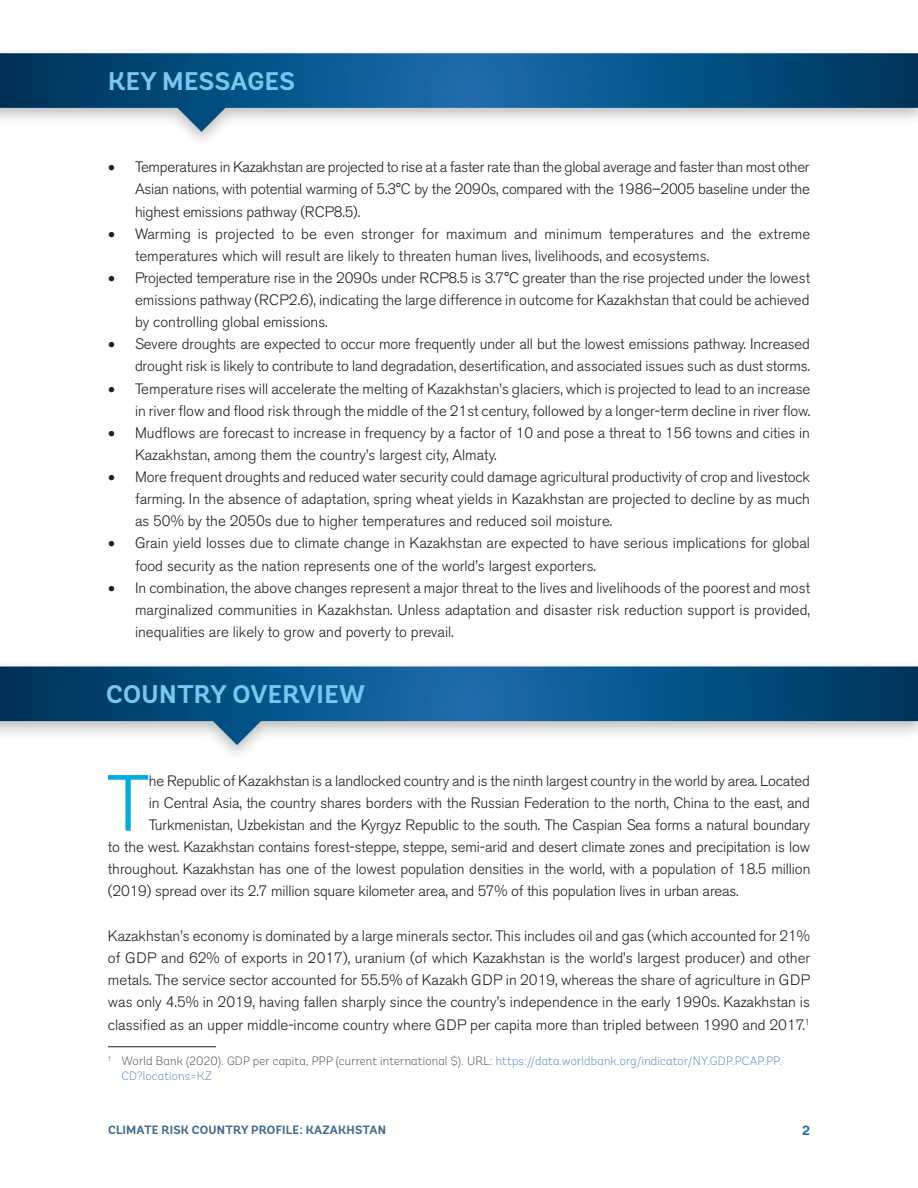
<style>
.page{position:relative;width:918px;height:1188px;background:#fff}
.page>*{position:absolute;margin:0;border:0;box-sizing:border-box;transform-origin:0 0}
.t1{font:300 78.75px "Akzidenz Grotesk BE";color:#00abe5}
.t2{font:700 25.5px "Andes";letter-spacing:.015em;color:#78c7ef}
.t3{font:300 15px/22.2px "Akzidenz Grotesk BE";color:#231f20;text-align:justify}
.t4{font:700 13.5px "Andes";color:#236bad}
.t5{font:200 12px/15px "Andes";letter-spacing:.015em;color:#236bad}
.t6{font:700 12px "Andes";letter-spacing:.015em;color:#3f6a8d}
.s1{color:#231f20}
</style>
<div class="page">
<svg style="left:0;top:667px;width:918px;height:78px"></svg>
<svg style="left:0;top:53px;width:918px;height:79px"></svg>
<hr style="left:108px;top:1046px;width:108px;height:1px;background:#231f20">
<h2 class="t2" style="left:108px;top:66px;width:188px">KEY MESSAGES</h2>
<p class="t3" style="left:135px;top:156px;width:676px;text-indent:-27px">• Temperatures in Kazakhstan are projected to rise at a faster rate than the global average and faster than most other Asian nations, with potential warming of 5.3°C by the 2090s, compared with the 1986–2005 baseline under the highest emissions pathway (RCP8.5).</p>
<p class="t3" style="left:135px;top:223px;width:677px;text-indent:-27px">• Warming is projected to be even stronger for maximum and minimum temperatures and the extreme temperatures which will result are likely to threaten human lives, livelihoods, and ecosystems.</p>
<p class="t3" style="left:135px;top:267px;width:677px;text-indent:-27px">• Projected temperature rise in the 2090s under RCP8.5 is 3.7°C greater than the rise projected under the lowest emissions pathway (RCP2.6), indicating the large difference in outcome for Kazakhstan that could be achieved by controlling global emissions.</p>
<p class="t3" style="left:108px;top:333px;width:704px;text-align:right">• Severe droughts are expected to occur more frequently under all but the lowest emissions pathway. Increased drought risk is likely to contribute to land degradation, desertification, and associated issues such as dust storms.</p>
<p class="t3" style="left:108px;top:378px;width:704px;text-align:right">• Temperature rises will accelerate the melting of Kazakhstan’s glaciers, which is projected to lead to an increase in river flow and flood risk through the middle of the 21st century, followed by a longer-term decline in river flow.</p>
<p class="t3" style="left:135px;top:422px;width:677px;text-indent:-27px">• Mudflows are forecast to increase in frequency by a factor of 10 and pose a threat to 156 towns and cities in<br>Kazakhstan, among them the country’s largest city, Almaty.</p>
<p class="t3" style="left:135px;top:466px;width:677px;text-indent:-27px">• More frequent droughts and reduced water security could damage agricultural productivity of crop and livestock farming. In the absence of adaptation, spring wheat yields in Kazakhstan are projected to decline by as much as 50% by the 2050s due to higher temperatures and reduced soil moisture.</p>
<p class="t3" style="left:135px;top:532px;width:676px;text-indent:-27px">• Grain yield losses due to climate change in Kazakhstan are expected to have serious implications for global food security as the nation represents one of the world’s largest exporters.</p>
<p class="t3" style="left:135px;top:577px;width:677px;text-indent:-27px">• In combination, the above changes represent a major threat to the lives and livelihoods of the poorest and most marginalized communities in Kazakhstan. Unless adaptation and disaster risk reduction support is provided, inequalities are likely to grow and poverty to prevail.</p>
<h2 class="t2" style="left:106px;top:679px;width:260px">COUNTRY OVERVIEW</h2>
<h1 class="t1" style="left:107px;top:759px;width:44px">T</h1>
<p class="t3" style="left:149px;top:770px;width:663px">he Republic of Kazakhstan is a landlocked country and is the ninth largest country in the world by area. Located</p>
<p class="t3" style="left:149px;top:792px;width:663px">in Central Asia, the country shares borders with the Russian Federation to the north, China to the east, and</p>
<p class="t3" style="left:149px;top:814px;width:663px">Turkmenistan, Uzbekistan and the Kyrgyz Republic to the south. The Caspian Sea forms a natural boundary</p>
<p class="t3" style="left:108px;top:836px;width:704px">to the west. Kazakhstan contains forest-steppe, steppe, semi-arid and desert climate zones and precipitation is low</p>
<p class="t3" style="left:108px;top:858px;width:704px">throughout. Kazakhstan has one of the lowest population densities in the world, with a population of 18.5 million</p>
<p class="t3" style="left:108px;top:880px;width:632px">(2019) spread over its 2.7 million square kilometer area, and 57% of this population lives in urban areas.</p>
<p class="t3" style="left:108px;top:925px;width:704px">Kazakhstan’s economy is dominated by a large minerals sector. This includes oil and gas (which accounted for 21% of GDP and 62% of exports in 2017), uranium (of which Kazakhstan is the world’s largest producer) and other metals. The service sector accounted for 55.5% of Kazakh GDP in 2019, whereas the share of agriculture in GDP was only 4.5% in 2019, having fallen sharply since the country’s independence in the early 1990s. Kazakhstan is classified as an upper middle-income country where GDP per capita more than tripled between 1990 and 2017.<sup>1</sup></p>
<p class="t5" style="left:122px;top:1054px;width:662px;text-indent:-14px"><sup>1</sup> <span class="s1">World Bank (2020). GDP per capita, PPP (current international $). URL:</span> https://data.worldbank.org/indicator/NY.GDP.PCAP.PP.<br>CD?locations=KZ</p>
<p class="t6" style="left:108px;top:1122px;width:280px">CLIMATE RISK COUNTRY PROFILE: KAZAKHSTAN</p>
<p class="t4" style="left:802px;top:1122px;width:9px">2</p>
</div>
